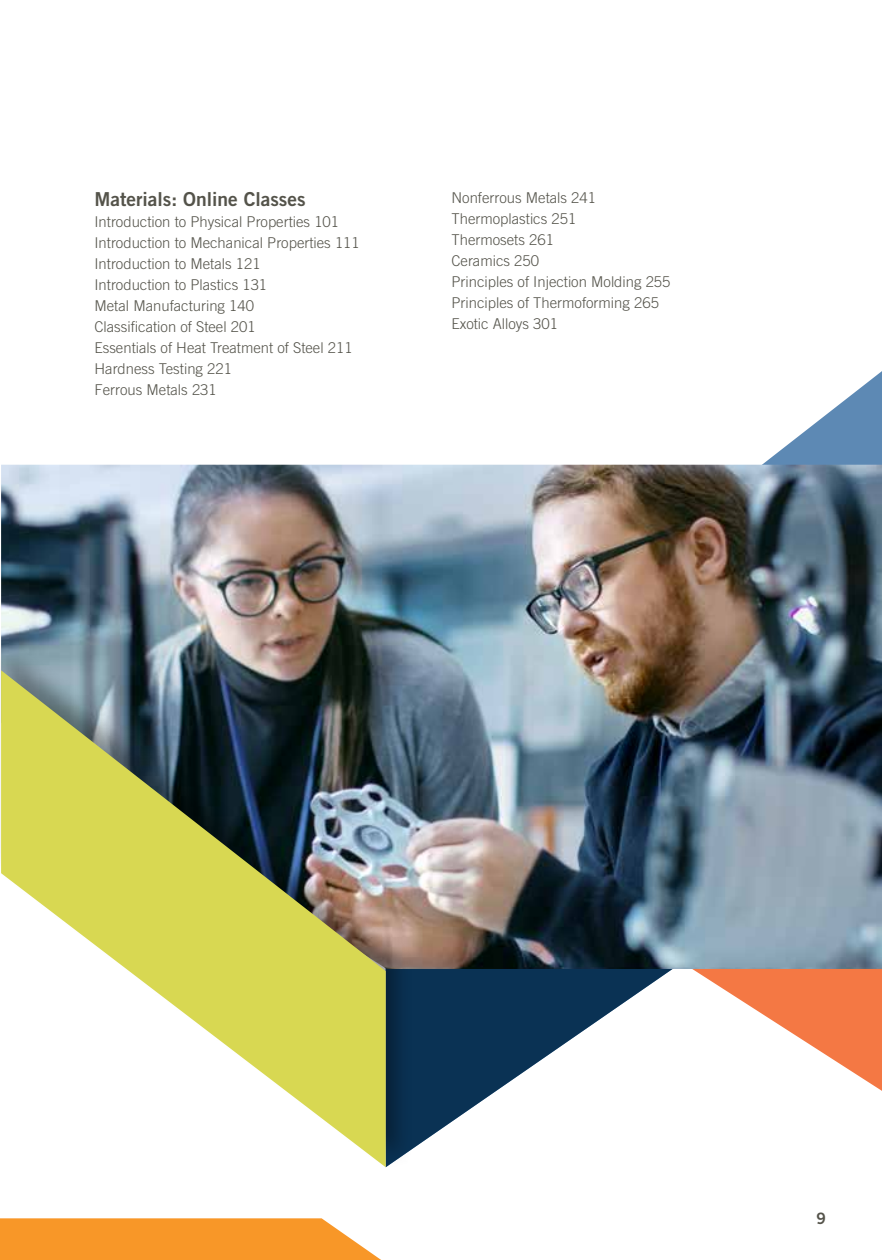
<style>
.page{position:relative;width:882px;height:1260px;background:#fff}
.page>*{position:absolute;margin:0;border:0;box-sizing:border-box;transform-origin:0 0}
.t1{font:19.25px "Trade Gothic LT Std Bd 2";color:#54534a}
.t2{font:15.75px "Trade Gothic LT Std Bd 2";color:#54534a}
.t3{font:300 14.88px/21px "Trade Gothic LT Std";color:#54534a}
</style>
<div class="page">
<svg style="left:386px;top:371px;width:496px;height:94px"></svg>
<svg style="left:413px;top:969px;width:469px;height:180px"></svg>
<img style="left:1px;top:465px;width:881px;height:504px">
<div style="left:0;top:642px;width:413px;height:528px;background:#000;opacity:.36"></div>
<svg style="left:1px;top:670px;width:385px;height:497px"></svg>
<svg style="left:0;top:1218px;width:381px;height:42px;background:#f89f3a"></svg>
<p class="t1" style="left:94px;top:188px;width:213px">Materials: Online Classes</p>
<p class="t3" style="left:94px;top:211px;width:267px">Introduction to Physical Properties 101<br>Introduction to Mechanical Properties 111<br>Introduction to Metals 121<br>Introduction to Plastics 131<br>Metal Manufacturing 140<br>Classification of Steel 201<br>Essentials of Heat Treatment of Steel 211<br>Hardness Testing 221<br>Ferrous Metals 231</p>
<p class="t3" style="left:452px;top:187px;width:221px">Nonferrous Metals 241<br>Thermoplastics 251<br>Thermosets 261<br>Ceramics 250<br>Principles of Injection Molding 255<br>Principles of Thermoforming 265<br>Exotic Alloys 301</p>
<p class="t2" style="left:816px;top:1209px;width:11px">9</p>
</div>
